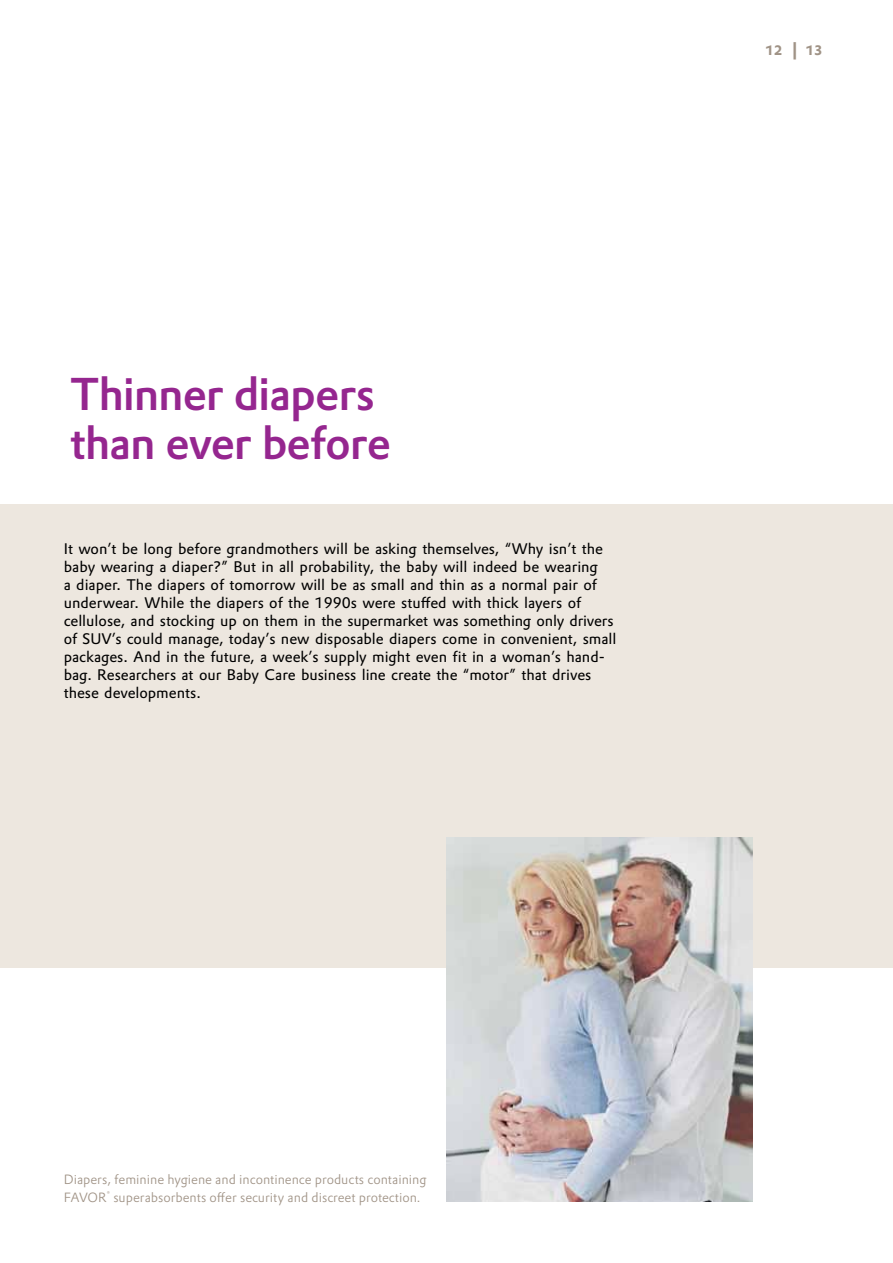
<style>
.page{position:relative;width:893px;height:1263px;background:#fff}
.page>*{position:absolute;margin:0;border:0;box-sizing:border-box;transform-origin:0 0}
.t1{font:500 45px/49.5px "Evonik Prokyon";letter-spacing:-.025em;color:#95268f}
.t2{font:15px/18px "Evonik Prokyon";color:#000}
.t3{font:700 13.5px "Evonik Prokyon";color:#a09386}
.t4{font:300 13.2px/18px "Evonik Prokyon";color:#a09386}
.s1{font-size:18px}
</style>
<div class="page">
<div style="left:0;top:504px;width:893px;height:464px;background:#ede7df"></div>
<img style="left:446px;top:837px;width:307px;height:365px">
<h1 class="t1" style="left:70px;top:366px;width:322px">Thinner diapers than ever before</h1>
<p class="t2" style="left:64px;top:538px;width:554px">It won’t be long before grandmothers will be asking themselves, “Why isn’t the baby wearing a diaper?” But in all probability, the baby will indeed be wearing<br>a diaper. The diapers of tomorrow will be as small and thin as a normal pair of underwear. While the diapers of the 1990s were stuffed with thick layers of cellulose, and stocking up on them in the supermarket was something only drivers of SUV’s could manage, today’s new disposable diapers come in convenient, small packages. And in the future, a week’s supply might even fit in a woman’s hand&shy;bag. Researchers at our Baby Care business line create the “motor” that drives these developments.</p>
<p class="t3" style="left:766px;top:39px;width:58px">12 <span class="s1">|</span> 13</p>
<p class="t4" style="left:64px;top:1169px;width:364px">Diapers, feminine hygiene and incontinence products containing<br>FAVOR<sup>®</sup> superabsorbents offer security and discreet protection.</p>
</div>
